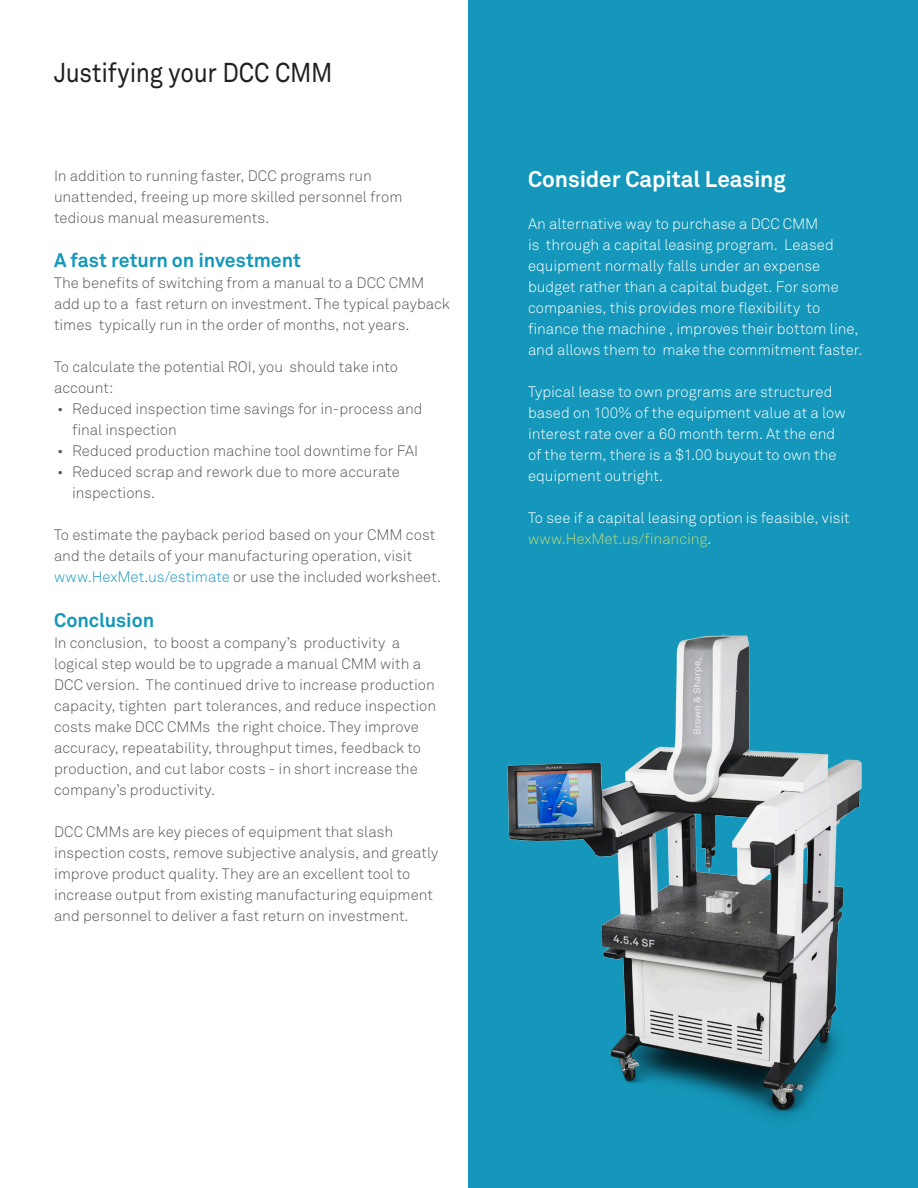
<style>
.page{position:relative;width:918px;height:1188px;background:#fff}
.page>*{position:absolute;margin:0;border:0;box-sizing:border-box;transform-origin:0 0}
.t1{font:27px "Akkurat Pro";letter-spacing:-.01em;color:#231f20;scale:.9 1}
.HEADER_2{font:700 22.5px "Akkurat Pro";letter-spacing:-.005em;color:#fff}
.HEADER_2-2{font:700 19.5px "Akkurat Pro";letter-spacing:-.005em;color:#1497ba}
.t2{font:15px/21px "Akkurat Light Pro";color:#57585a}
.t3{font:15px/21px "Akkurat Light Pro";color:#fff}
.s1{color:#1c98bb}
.s2{color:#bad878}
</style>
<div class="page">
<div style="left:468px;top:0;width:450px;height:1188px;background:#1497ba"></div>
<img style="left:507px;top:634px;width:355px;height:484px">
<p class="t1" style="left:54px;top:57px;width:311px">Justifying your DCC CMM</p>
<p class="t2" style="left:54px;top:165px;width:350px">In addition to running faster, DCC programs run unattended, freeing up more skilled personnel from tedious manual measurements.</p>
<p class="HEADER_2-2" style="left:54px;top:248px;width:249px">A fast return on investment</p>
<p class="t2" style="left:54px;top:273px;width:398px">The benefits of switching from a manual to a DCC CMM add up to a fast return on investment. The typical payback times typically run in the order of months, not years.</p>
<p class="t2" style="left:54px;top:357px;width:345px">To calculate the potential ROI, you should take into account:</p>
<p class="t2" style="left:72px;top:399px;width:352px;text-indent:-15px">• Reduced inspection time savings for in-process and final inspection</p>
<p class="t2" style="left:57px;top:441px;width:363px">• Reduced production machine tool downtime for FAI</p>
<p class="t2" style="left:72px;top:462px;width:329px;text-indent:-15px">• Reduced scrap and rework due to more accurate inspections.</p>
<p class="t2" style="left:54px;top:525px;width:388px">To estimate the payback period based on your CMM cost and the details of your manufacturing operation, visit <span class="s1">www.HexMet.us/estimate</span> or use the included worksheet.</p>
<p class="HEADER_2-2" style="left:54px;top:608px;width:102px">Conclusion</p>
<p class="t2" style="left:54px;top:632px;width:384px">In conclusion, to boost a company’s productivity a logical step would be to upgrade a manual CMM with a DCC version. The continued drive to increase production capacity, tighten part tolerances, and reduce inspection costs make DCC CMMs the right choice. They improve accuracy, repeatability, throughput times, feedback to production, and cut labor costs - in short increase the company’s productivity.</p>
<p class="t2" style="left:54px;top:821px;width:386px">DCC CMMs are key pieces of equipment that slash inspection costs, remove subjective analysis, and greatly improve product quality. They are an excellent tool to increase output from existing manufacturing equipment and personnel to deliver a fast return on investment.</p>
<p class="HEADER_2" style="left:528px;top:165px;width:259px">Consider Capital Leasing</p>
<p class="t3" style="left:528px;top:213px;width:336px">An alternative way to purchase a DCC CMM<br>is through a capital leasing program. Leased equipment normally falls under an expense budget rather than a capital budget. For some companies, this provides more flexibility to finance the machine , improves their bottom line, and allows them to make the commitment faster.</p>
<p class="t3" style="left:528px;top:381px;width:319px">Typical lease to own programs are structured based on 100% of the equipment value at a low interest rate over a 60 month term. At the end of the term, there is a $1.00 buyout to own the equipment outright.</p>
<p class="t3" style="left:528px;top:507px;width:323px">To see if a capital leasing option is feasible, visit <span class="s2">www.HexMet.us/financing</span>.</p>
</div>
